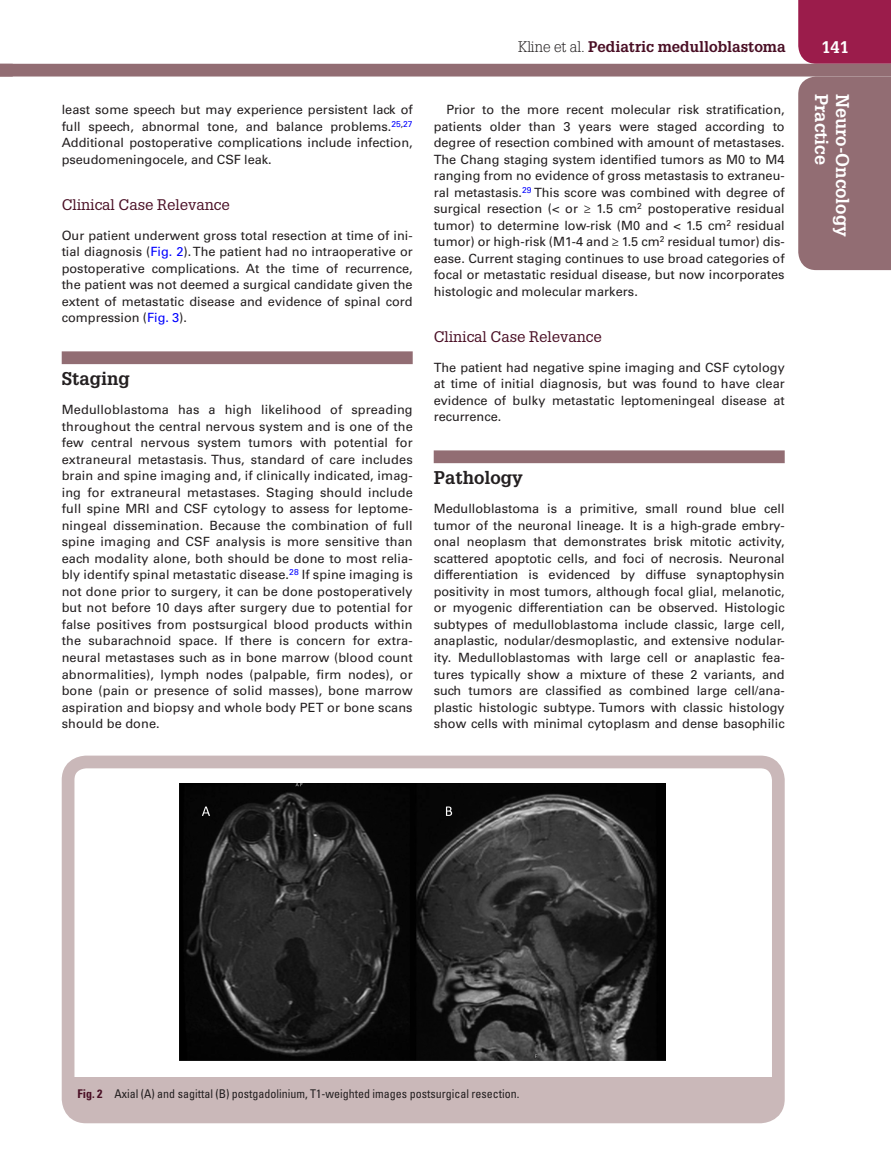
<style>
.page{position:relative;width:891px;height:1175px;background:#fff}
.page>*{position:absolute;margin:0;border:0;box-sizing:border-box;transform-origin:0 0}
.t1{font:700 18px "Glypha LT Std";color:#fff}
.t2{font:700 18px "Glypha LT Std";color:#231f20}
.t3{font:700 16.5px "Glypha LT Std";color:#fff}
.t4{font:15px "Glypha LT Std";color:#490e24}
.t5{font:700 15px "Glypha LT Std";color:#490e24}
.t6{font:12.75px/16.5px "Univers LT Std";color:#231f20;text-align:justify}
.t7{font:condensed 12px "Univers LT Std";color:#231f20}
.s1{color:#00f}
.s2{font-weight:300;color:#231f20}
.s3{font-weight:700;color:#490e24}
</style>
<div class="page">
<div style="left:798px;top:0;width:93px;height:64px;background:#9b1c4b"></div>
<div style="left:0;top:64px;width:891px;height:12px;background:#926d73"></div>
<div style="left:798px;top:76px;width:93px;height:194px;background:#926d73"></div>
<div style="left:62px;top:351px;width:351px;height:13px;background:#926d73"></div>
<div style="left:434px;top:450px;width:351px;height:13px;background:#926d73"></div>
<div style="left:73px;top:1076px;width:700px;height:35px;background:#cab8b9"></div>
<img style="left:179px;top:783px;width:486px;height:277px">
<div style="left:62px;top:755px;width:723px;height:368px;border:13px solid #cab8b9;border-radius:18px"></div>
<p class="t6" style="left:62px;top:102px;width:353px">least some speech but may experience persistent lack of full speech, abnormal tone, and balance problems.<sup>25</sup><sup>,</sup><sup>27<br></sup>Additional postoperative complications include infection, pseudomeningocele, and CSF leak.</p>
<p class="t4" style="left:62px;top:196px;width:170px">Clinical Case Relevance</p>
<p class="t6" style="left:62px;top:227px;width:353px">Our patient underwent gross total resection at time of ini&shy;tial diagnosis (<span class="s1">Fig. 2</span>). The patient had no intraoperative or postoperative complications. At the time of recurrence, the patient was not deemed a surgical candidate given the extent of metastatic disease and evidence of spinal cord compression (<span class="s1">Fig. 3</span>).</p>
<h1 class="t2" style="left:62px;top:367px;width:70px">Staging</h1>
<p class="t6" style="left:62px;top:402px;width:353px">Medulloblastoma has a high likelihood of spreading throughout the central nervous system and is one of the few central nervous system tumors with potential for extraneural metastasis. Thus, standard of care includes brain and spine imaging and, if clinically indicated, imag&shy;ing for extraneural metastases. Staging should include full spine MRI and CSF cytology to assess for leptome&shy;ningeal dissemination. Because the combination of full spine imaging and CSF analysis is more sensitive than each modality alone, both should be done to most relia&shy;bly identify spinal metastatic disease.<sup>28</sup> If spine imaging is not done prior to surgery, it can be done postoperatively but not before 10 days after surgery due to potential for false positives from postsurgical blood products within the subarachnoid space. If there is concern for extra&shy;neural metastases such as in bone marrow (blood count abnormalities), lymph nodes (palpable, firm nodes), or bone (pain or presence of solid masses), bone marrow aspiration and biopsy and whole body PET or bone scans should be done.</p>
<p class="t5" style="left:518px;top:37px;width:269px"><span class="s2">Kline et al.</span> Pediatric medulloblastoma</p>
<p class="t3" style="left:821px;top:37px;width:29px">141</p>
<p class="t6" style="left:434px;top:102px;width:353px;text-indent:13px">Prior to the more recent molecular risk stratification, patients older than 3 years were staged according to degree of resection combined with amount of metastases.<br>The Chang staging system identified tumors as M0 to M4 ranging from no evidence of gross metastasis to extraneu&shy;ral metastasis.<sup>29</sup> This score was combined with degree of surgical resection (&lt; or ≥ 1.5 cm<sup>2</sup> postoperative residual tumor) to determine low-risk (M0 and &lt; 1.5 cm<sup>2</sup> residual tumor) or high-risk (M1-4 and ≥ 1.5 cm<sup>2</sup> residual tumor) dis&shy;ease. Current staging continues to use broad categories of focal or metastatic residual disease, but now incorporates histologic and molecular markers.</p>
<p class="t4" style="left:434px;top:328px;width:170px">Clinical Case Relevance</p>
<p class="t6" style="left:434px;top:359px;width:353px">The patient had negative spine imaging and CSF cytology at time of initial diagnosis, but was found to have clear evidence of bulky metastatic leptomeningeal disease at recurrence.</p>
<h1 class="t2" style="left:434px;top:466px;width:91px">Pathology</h1>
<p class="t6" style="left:434px;top:501px;width:353px">Medulloblastoma is a primitive, small round blue cell tumor of the neuronal lineage. It is a high-grade embry&shy;onal neoplasm that demonstrates brisk mitotic activity, scattered apoptotic cells, and foci of necrosis. Neuronal differentiation is evidenced by diffuse synaptophysin positivity in most tumors, although focal glial, melanotic, or myogenic differentiation can be observed. Histologic subtypes of medulloblastoma include classic, large cell, anaplastic, nodular/desmoplastic, and extensive nodular&shy;ity. Medulloblastomas with large cell or anaplastic fea&shy;tures typically show a mixture of these 2 variants, and such tumors are classified as combined large cell/ana&shy;plastic histologic subtype. Tumors with classic histology show cells with minimal cytoplasm and dense basophilic</p>
<h1 class="t1" style="left:833px;top:94px;width:73px;rotate:90deg">Practice</h1>
<h1 class="t1" style="left:854px;top:94px;width:145px;rotate:90deg">Neuro-Oncology</h1>
<h1 class="t1" style="left:833px;top:94px;width:85px;rotate:90deg">Oncology</h1>
<p class="t7" style="left:77px;top:1086px;width:443px"><span class="s3">Fig. 2</span> Axial (A) and sagittal (B) postgadolinium, T1-weighted images postsurgical resection.</p>
</div>
